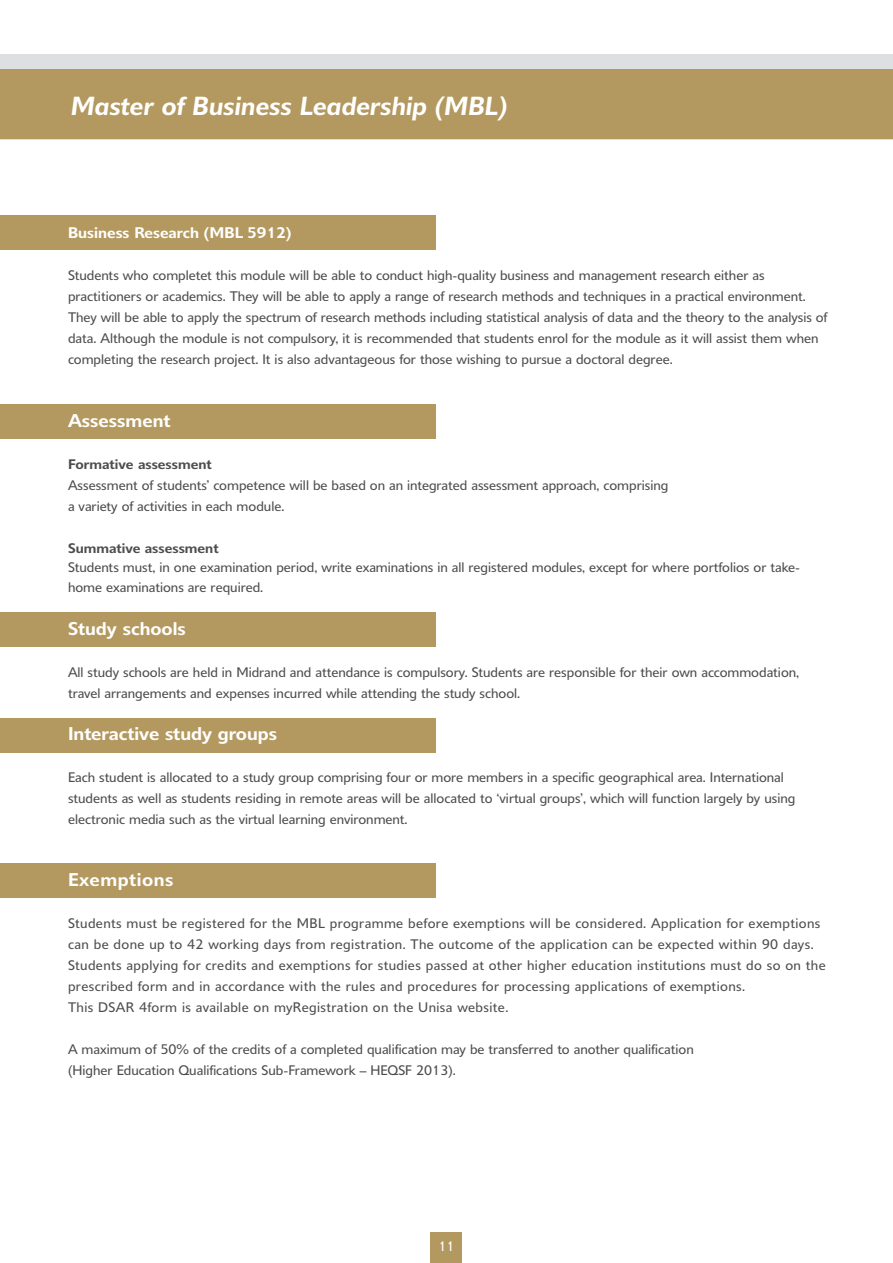
<style>
.page{position:relative;width:893px;height:1263px;background:#fff}
.page>*{position:absolute;margin:0;border:0;box-sizing:border-box;transform-origin:0 0}
.t1{font:italic 600 25.5px "Delargo DT";color:#fff}
.t2{font:600 18px "Delargo DT";color:#fff}
.t3{font:600 18px "Delargo DT";letter-spacing:.03em;color:#fff}
.t4{font:600 15px "Delargo DT";color:#fff}
.t5{font:13.5px/21px "Delargo DT";color:#4d4d4f}
.t6{font:13.5px/21px "Delargo DT";letter-spacing:.03em;color:#4d4d4f}
.t7{font:600 13.5px "Delargo DT";color:#4d4d4f}
.t8{font:13.5px "Delargo DT";color:#fff}
</style>
<div class="page">
<div style="left:0;top:54px;width:893px;height:85px;background:#dedfe0"></div>
<div style="left:0;top:69px;width:893px;height:70px;background:#b3995f"></div>
<div style="left:431px;top:1233px;width:31px;height:30px;background:#b3995f"></div>
<div style="left:0;top:404px;width:436px;height:34px;background:#b3995f"></div>
<div style="left:0;top:612px;width:436px;height:34px;background:#b3995f"></div>
<div style="left:0;top:718px;width:436px;height:34px;background:#b3995f"></div>
<div style="left:0;top:863px;width:436px;height:34px;background:#b3995f"></div>
<div style="left:0;top:215px;width:435px;height:34px;background:#b3995f"></div>
<h1 class="t1" style="left:70px;top:90px;width:438px">Master of Business Leadership (MBL)</h1>
<p class="t4" style="left:68px;top:223px;width:225px">Business Research (MBL 5912)</p>
<p class="t5" style="left:68px;top:264px;width:761px">Students who completet this module will be able to conduct high-quality business and management research either as practitioners or academics. They will be able to apply a range of research methods and techniques in a practical environment.<br>They will be able to apply the spectrum of research methods including statistical analysis of data and the theory to the analysis of data. Although the module is not compulsory, it is recommended that students enrol for the module as it will assist them when completing the research project. It is also advantageous for those wishing to pursue a doctoral degree.</p>
<h2 class="t2" style="left:68px;top:409px;width:104px">Assessment</h2>
<p class="t7" style="left:68px;top:456px;width:145px">Formative assessment</p>
<p class="t5" style="left:68px;top:474px;width:602px">Assessment of students’ competence will be based on an integrated assessment approach, comprising a variety of activities in each module.</p>
<p class="t7" style="left:68px;top:540px;width:152px">Summative assessment</p>
<p class="t5" style="left:68px;top:557px;width:734px;line-height:19.5px">Students must, in one examination period, write examinations in all registered modules, except for where portfolios or take&shy;home examinations are required.</p>
<h2 class="t2" style="left:68px;top:618px;width:119px">Study schools</h2>
<p class="t5" style="left:68px;top:662px;width:733px">All study schools are held in Midrand and attendance is compulsory. Students are responsible for their own accommodation, travel arrangements and expenses incurred while attending the study school.</p>
<h2 class="t2" style="left:68px;top:723px;width:211px">Interactive study groups</h2>
<p class="t5" style="left:68px;top:767px;width:729px">Each student is allocated to a study group comprising four or more members in a specific geographical area. International students as well as students residing in remote areas will be allocated to ‘virtual groups’, which will function largely by using electronic media such as the virtual learning environment.</p>
<h2 class="t3" style="left:68px;top:868px;width:107px">Exemptions</h2>
<p class="t6" style="left:68px;top:912px;width:759px">Students must be registered for the MBL programme before exemptions will be considered. Application for exemptions can be done up to 42 working days from registration. The outcome of the application can be expected within 90 days.<br>Students applying for credits and exemptions for studies passed at other higher education institutions must do so on the prescribed form and in accordance with the rules and procedures for processing applications of exemptions.<br>This DSAR 4form is available on myRegistration on the Unisa website.</p>
<p class="t5" style="left:68px;top:1038px;width:627px">A maximum of 50% of the credits of a completed qualification may be transferred to another qualification (Higher Education Qualifications Sub-Framework – HEQSF 2013).</p>
<p class="t8" style="left:438px;top:1237px;width:18px">11</p>
</div>
